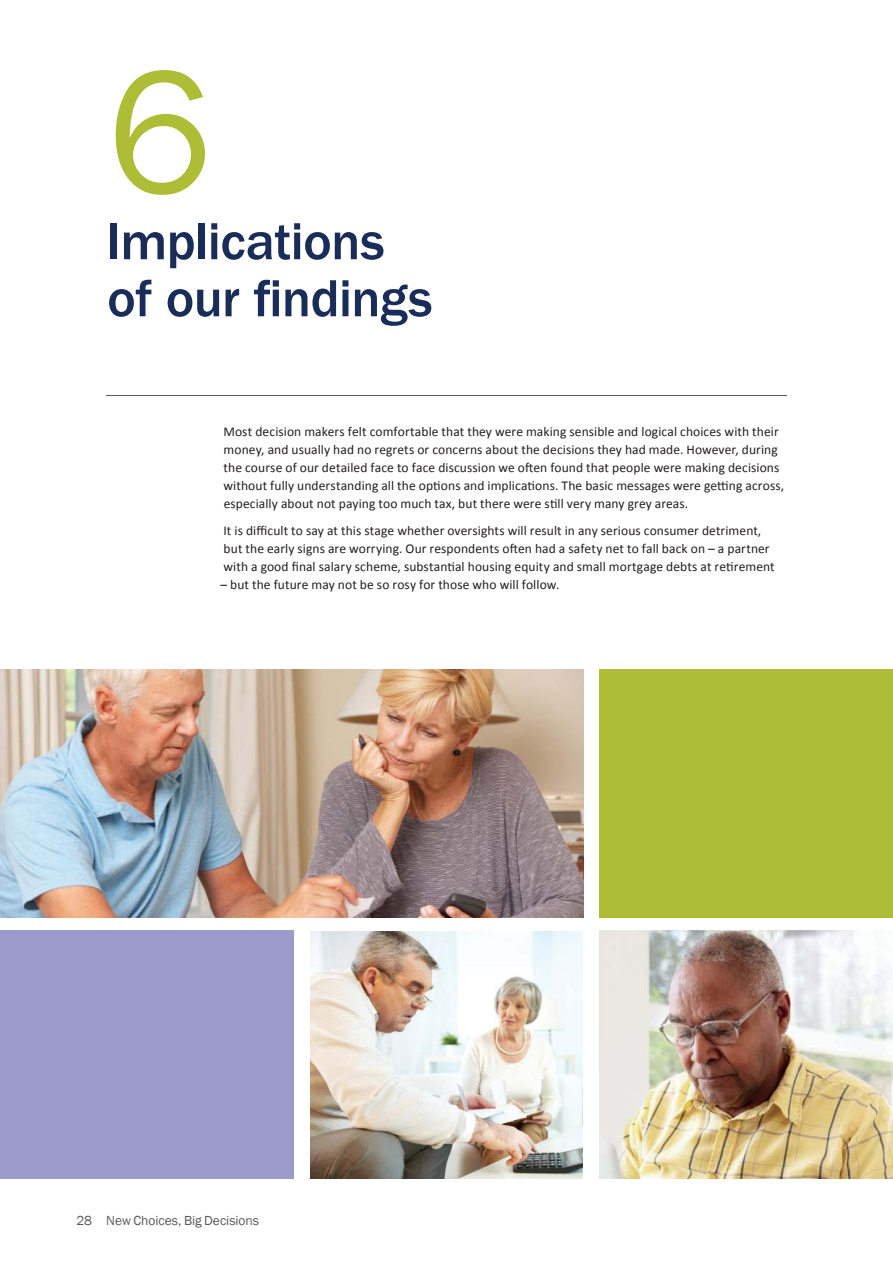
<style>
.page{position:relative;width:893px;height:1263px;background:#fff}
.page>*{position:absolute;margin:0;border:0;box-sizing:border-box;transform-origin:0 0}
.t1{font:180px "Franklin Gothic";color:#adbe36}
.t2{font:500 54px/57px "Franklin Gothic";letter-spacing:-.015em;color:#1a2d58}
.t3{font:13.5px/18px "Calibri";letter-spacing:.005em;color:#231f20}
.t4{font:13.5px "Franklin Gothic";letter-spacing:-.005em;color:#58595b}
</style>
<div class="page">
<img style="left:0;top:669px;width:583px;height:248px">
<img style="left:600px;top:930px;width:293px;height:248px">
<hr style="left:106px;top:395px;width:681px;height:1px;background:#58595b">
<div style="left:600px;top:669px;width:293px;height:248px;background:#adbe36"></div>
<div style="left:0;top:930px;width:293px;height:248px;background:#9c9bcc"></div>
<img style="left:310px;top:931px;width:273px;height:247px">
<h1 class="t1" style="left:107px;top:57px;width:107px">6</h1>
<h2 class="t2" style="left:107px;top:215px;width:327px">Implications of our findings</h2>
<p class="t3" style="left:223px;top:424px;width:562px">Most decision makers felt comfortable that they were making sensible and logical choices with their money, and usually had no regrets or concerns about the decisions they had made. However, during the course of our detailed face to face discussion we often found that people were making decisions without fully understanding all the options and implications. The basic messages were getting across, especially about not paying too much tax, but there were still very many grey areas.</p>
<p class="t3" style="left:223px;top:521px;width:553px">It is difficult to say at this stage whether oversights will result in any serious consumer detriment, but the early signs are worrying. Our respondents often had a safety net to fall back on – a partner with a good final salary scheme, substantial housing equity and small mortgage debts at retirement</p>
<p class="t3" style="left:220px;top:575px;width:341px">– but the future may not be so rosy for those who will follow.</p>
<p class="t4" style="left:77px;top:1212px;width:184px">28 New Choices, Big Decisions</p>
</div>
